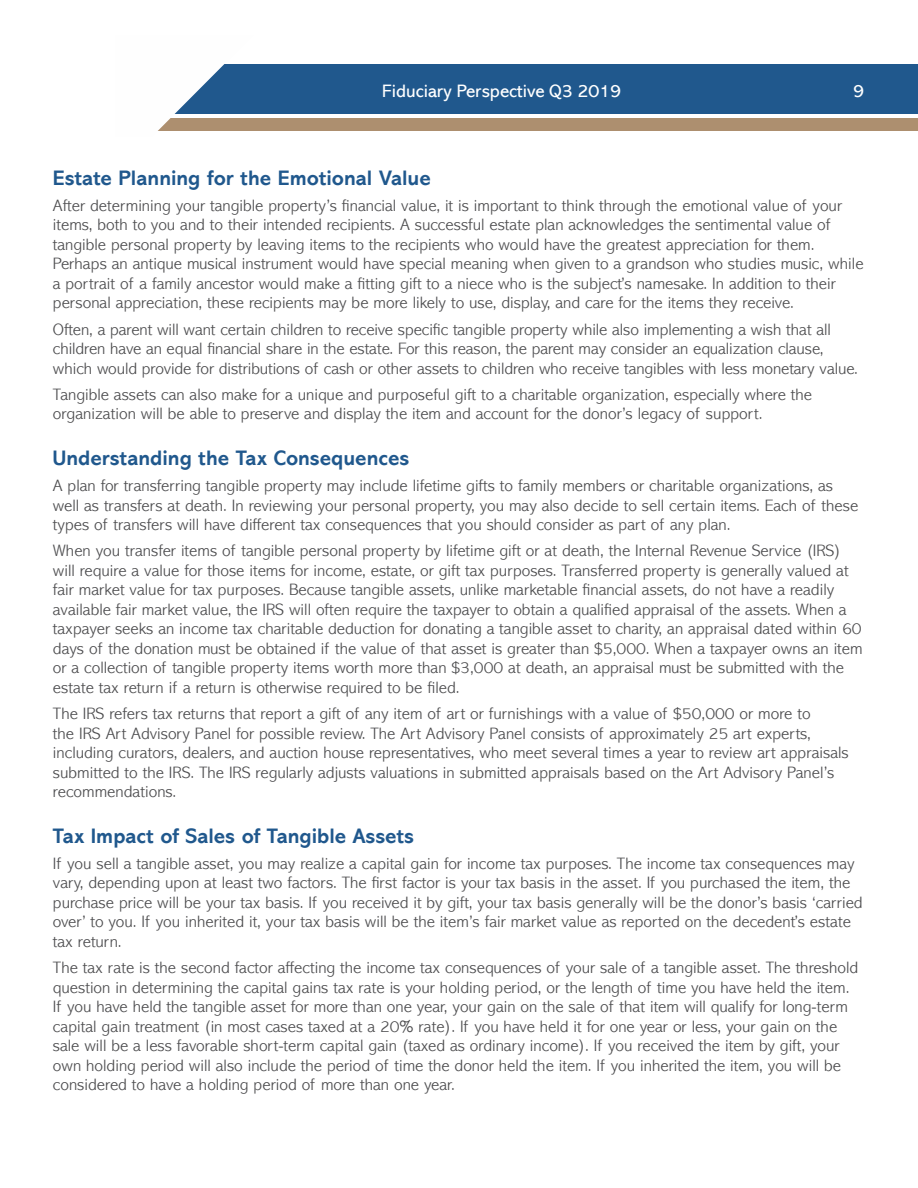
<style>
.page{position:relative;width:918px;height:1188px;background:#fff}
.page>*{position:absolute;margin:0;border:0;box-sizing:border-box;transform-origin:0 0}
.t1{font:700 21px "Abadi MT Std";color:#20588d}
.t2{font:18px "Abadi MT Std";color:#fff}
.t3{font:300 16.5px/19.5px "Abadi MT Std";color:#4d4d4f}
</style>
<div class="page">
<div style="left:129px;top:65px;width:789px;height:49px;background:#20588d"></div>
<div style="left:129px;top:118px;width:789px;height:13px;background:#ad8f6f"></div>
<svg style="left:129px;top:64px;width:124px;height:67px"></svg>
<p class="t2" style="left:382px;top:81px;width:240px">Fiduciary Perspective Q3 2019</p>
<p class="t2" style="left:853px;top:81px;width:12px">9</p>
<p class="t1" style="left:53px;top:166px;width:379px">Estate Planning for the Emotional Value</p>
<p class="t3" style="left:53px;top:196px;width:812px">After determining your tangible property’s financial value, it is important to think through the emotional value of your items, both to you and to their intended recipients. A successful estate plan acknowledges the sentimental value of tangible personal property by leaving items to the recipients who would have the greatest appreciation for them.<br>Perhaps an antique musical instrument would have special meaning when given to a grandson who studies music, while a portrait of a family ancestor would make a fitting gift to a niece who is the subject’s namesake. In addition to their personal appreciation, these recipients may be more likely to use, display, and care for the items they receive.</p>
<p class="t3" style="left:53px;top:320px;width:807px">Often, a parent will want certain children to receive specific tangible property while also implementing a wish that all children have an equal financial share in the estate. For this reason, the parent may consider an equalization clause, which would provide for distributions of cash or other assets to children who receive tangibles with less monetary value.</p>
<p class="t3" style="left:53px;top:385px;width:761px">Tangible assets can also make for a unique and purposeful gift to a charitable organization, especially where the organization will be able to preserve and display the item and account for the donor’s legacy of support.</p>
<p class="t1" style="left:53px;top:446px;width:358px">Understanding the Tax Consequences</p>
<p class="t3" style="left:53px;top:476px;width:807px">A plan for transferring tangible property may include lifetime gifts to family members or charitable organizations, as well as transfers at death. In reviewing your personal property, you may also decide to sell certain items. Each of these types of transfers will have different tax consequences that you should consider as part of any plan.</p>
<p class="t3" style="left:53px;top:541px;width:811px">When you transfer items of tangible personal property by lifetime gift or at death, the Internal Revenue Service (IRS) will require a value for those items for income, estate, or gift tax purposes. Transferred property is generally valued at fair market value for tax purposes. Because tangible assets, unlike marketable financial assets, do not have a readily available fair market value, the IRS will often require the taxpayer to obtain a qualified appraisal of the assets. When a taxpayer seeks an income tax charitable deduction for donating a tangible asset to charity, an appraisal dated within 60 days of the donation must be obtained if the value of that asset is greater than $5,000. When a taxpayer owns an item or a collection of tangible property items worth more than $3,000 at death, an appraisal must be submitted with the estate tax return if a return is otherwise required to be filed.</p>
<p class="t3" style="left:53px;top:704px;width:797px">The IRS refers tax returns that report a gift of any item of art or furnishings with a value of $50,000 or more to<br>the IRS Art Advisory Panel for possible review. The Art Advisory Panel consists of approximately 25 art experts, including curators, dealers, and auction house representatives, who meet several times a year to review art appraisals submitted to the IRS. The IRS regularly adjusts valuations in submitted appraisals based on the Art Advisory Panel’s recommendations.</p>
<p class="t1" style="left:53px;top:823px;width:362px">Tax Impact of Sales of Tangible Assets</p>
<p class="t3" style="left:53px;top:854px;width:811px">If you sell a tangible asset, you may realize a capital gain for income tax purposes. The income tax consequences may vary, depending upon at least two factors. The first factor is your tax basis in the asset. If you purchased the item, the purchase price will be your tax basis. If you received it by gift, your tax basis generally will be the donor’s basis ‘carried over’ to you. If you inherited it, your tax basis will be the item’s fair market value as reported on the decedent’s estate tax return.</p>
<p class="t3" style="left:53px;top:958px;width:807px">The tax rate is the second factor affecting the income tax consequences of your sale of a tangible asset. The threshold question in determining the capital gains tax rate is your holding period, or the length of time you have held the item.<br>If you have held the tangible asset for more than one year, your gain on the sale of that item will qualify for long-term capital gain treatment (in most cases taxed at a 20% rate). If you have held it for one year or less, your gain on the sale will be a less favorable short-term capital gain (taxed as ordinary income). If you received the item by gift, your own holding period will also include the period of time the donor held the item. If you inherited the item, you will be considered to have a holding period of more than one year.</p>
</div>
